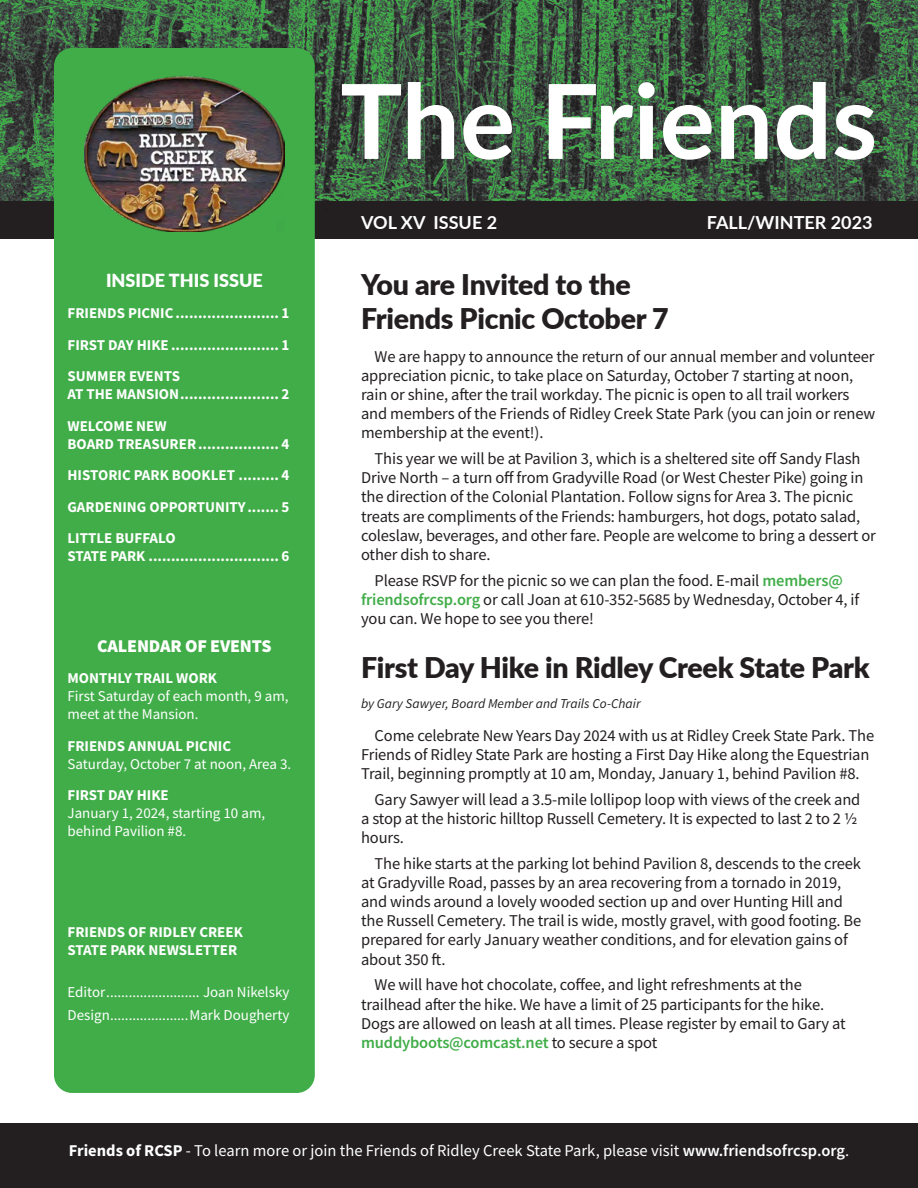
<style>
.page{position:relative;width:918px;height:1188px;background:#fff}
.page>*{position:absolute;margin:0;border:0;box-sizing:border-box;transform-origin:0 0}
.t1{font:700 103.5px "Lato";color:#fff}
.t2{font:900 28.5px/34.2px "Lato";letter-spacing:-.01em;color:#231f20}
.t3{font:700 18px "Lato";color:#fff}
.t4{font:900 18px "Source Sans Pro";letter-spacing:-.01em;color:#fff}
.t5{font:900 18px "Lato";color:#fff}
.t6{font:16.5px/19px "Source Sans Pro";letter-spacing:-.01em;color:#231f20}
.t7{font:16.5px "Source Sans Pro";color:#fff}
.t8{font:700 15px/31.5px "Source Sans Pro";color:#fff;text-align:justify}
.t9{font:15px/18px "Source Sans Pro";color:#fff}
.t10{font:700 15px "Source Sans Pro";letter-spacing:-.02em;color:#fff}
.t11{font:italic 13.5px "Source Sans Pro";color:#231f20}
.s1{font-weight:600;color:#41ad49}
.s2{font-weight:700}
.s3{font-weight:600}
</style>
<div class="page">
<div style="left:0;top:1123px;width:918px;height:65px;background:#231f20"></div>
<img style="left:0;top:0;width:918px;height:201px">
<div style="left:0;top:201px;width:918px;height:38px;background:#231f20"></div>
<div style="left:54px;top:48px;width:261px;height:1045px;background:#41ad49;border-radius:18px"></div>
<img style="left:84px;top:76px;width:201px;height:156px">
<h1 class="t1" style="left:340px;top:45px;width:539px">The Friends</h1>
<p class="t5" style="left:106px;top:266px;width:158px">INSIDE THIS ISSUE</p>
<p class="t8" style="left:68px;top:297px;width:223px">FRIENDS PICNIC....................... 1<br>FIRST DAY HIKE ........................ 1<br>SUMMER EVENTS</p>
<p class="t8" style="left:68px;top:378px;width:223px">AT THE MANSION...................... 2<br>WELCOME NEW</p>
<p class="t8" style="left:68px;top:428px;width:223px">BOARD TREASURER.................. 4<br>HISTORIC PARK BOOKLET ......... 4<br>GARDENING OPPORTUNITY....... 5<br>LITTLE BUFFALO</p>
<p class="t10" style="left:68px;top:546px;width:223px">STATE PARK ............................. 6</p>
<p class="t4" style="left:97px;top:633px;width:176px">CALENDAR OF EVENTS</p>
<p class="t8" style="left:68px;top:662px;width:151px">MONTHLY TRAIL WORK</p>
<p class="t9" style="left:68px;top:687px;width:223px">First Saturday of each month, 9 am, meet at the Mansion.</p>
<p class="t8" style="left:68px;top:730px;width:165px">FRIENDS ANNUAL PICNIC</p>
<p class="t9" style="left:68px;top:755px;width:225px">Saturday, October 7 at noon, Area 3.</p>
<p class="t8" style="left:68px;top:779px;width:103px">FIRST DAY HIKE</p>
<p class="t9" style="left:68px;top:804px;width:199px">January 1, 2024, starting 10 am, behind Pavilion #8.</p>
<p class="t8" style="left:68px;top:922px;width:177px;line-height:18px">FRIENDS OF RIDLEY CREEK<br>STATE PARK NEWSLETTER</p>
<p class="t9" style="left:68px;top:981px;width:224px;line-height:22.5px">Editor......................... Joan Nikelsky<br>Design.....................Mark Dougherty</p>
<p class="t3" style="left:361px;top:209px;width:138px">VOL XV ISSUE 2</p>
<p class="t3" style="left:707px;top:209px;width:167px">FALL/WINTER 2023</p>
<h2 class="t2" style="left:361px;top:266px;width:309px">You are Invited to the<br>Friends Picnic October 7</h2>
<p class="t6" style="left:361px;top:347px;width:516px;text-indent:13px">We are happy to announce the return of our annual member and volunteer appreciation picnic, to take place on Saturday, October 7 starting at noon, rain or shine, after the trail workday. The picnic is open to all trail workers and members of the Friends of Ridley Creek State Park (you can join or renew membership at the event!).</p>
<p class="t6" style="left:361px;top:449px;width:516px;text-indent:13px">This year we will be at Pavilion 3, which is a sheltered site off Sandy Flash Drive North – a turn off from Gradyville Road (or West Chester Pike) going in the direction of the Colonial Plantation. Follow signs for Area 3. The picnic treats are compliments of the Friends: hamburgers, hot dogs, potato salad, coleslaw, beverages, and other fare. People are welcome to bring a dessert or other dish to share.</p>
<p class="t6" style="left:361px;top:571px;width:500px;text-indent:13px">Please RSVP for the picnic so we can plan the food. E-mail <span class="s1">members@ friendsofrcsp.org</span> or call Joan at 610-352-5685 by Wednesday, October 4, if you can. We hope to see you there!</p>
<h2 class="t2" style="left:361px;top:650px;width:510px">First Day Hike in Ridley Creek State Park</h2>
<p class="t11" style="left:361px;top:695px;width:281px">by Gary Sawyer, Board Member and Trails Co-Chair</p>
<p class="t6" style="left:361px;top:726px;width:515px;text-indent:13px">Come celebrate New Years Day 2024 with us at Ridley Creek State Park. The<br>Friends of Ridley State Park are hosting a First Day Hike along the Equestrian<br>Trail, beginning promptly at 10 am, Monday, January 1, behind Pavilion #8.</p>
<p class="t6" style="left:361px;top:790px;width:501px;text-indent:13px">Gary Sawyer will lead a 3.5-mile lollipop loop with views of the creek and a stop at the historic hilltop Russell Cemetery. It is expected to last 2 to 2 ½ hours.</p>
<p class="t6" style="left:361px;top:854px;width:502px;text-indent:13px">The hike starts at the parking lot behind Pavilion 8, descends to the creek at Gradyville Road, passes by an area recovering from a tornado in 2019, and winds around a lovely wooded section up and over Hunting Hill and the Russell Cemetery. The trail is wide, mostly gravel, with good footing. Be prepared for early January weather conditions, and for elevation gains of about 350 ft.</p>
<p class="t6" style="left:361px;top:975px;width:486px;text-indent:13px">We will have hot chocolate, coffee, and light refreshments at the trailhead after the hike. We have a limit of 25 participants for the hike.<br>Dogs are allowed on leash at all times. Please register by email to Gary at <span class="s1">muddyboots@comcast.net</span> to secure a spot</p>
<p class="t7" style="left:69px;top:1140px;width:782px"><span class="s2">Friends of RCSP</span> - To learn more or join the Friends of Ridley Creek State Park, please visit <span class="s3">www.friendsofrcsp.org</span>.</p>
</div>
